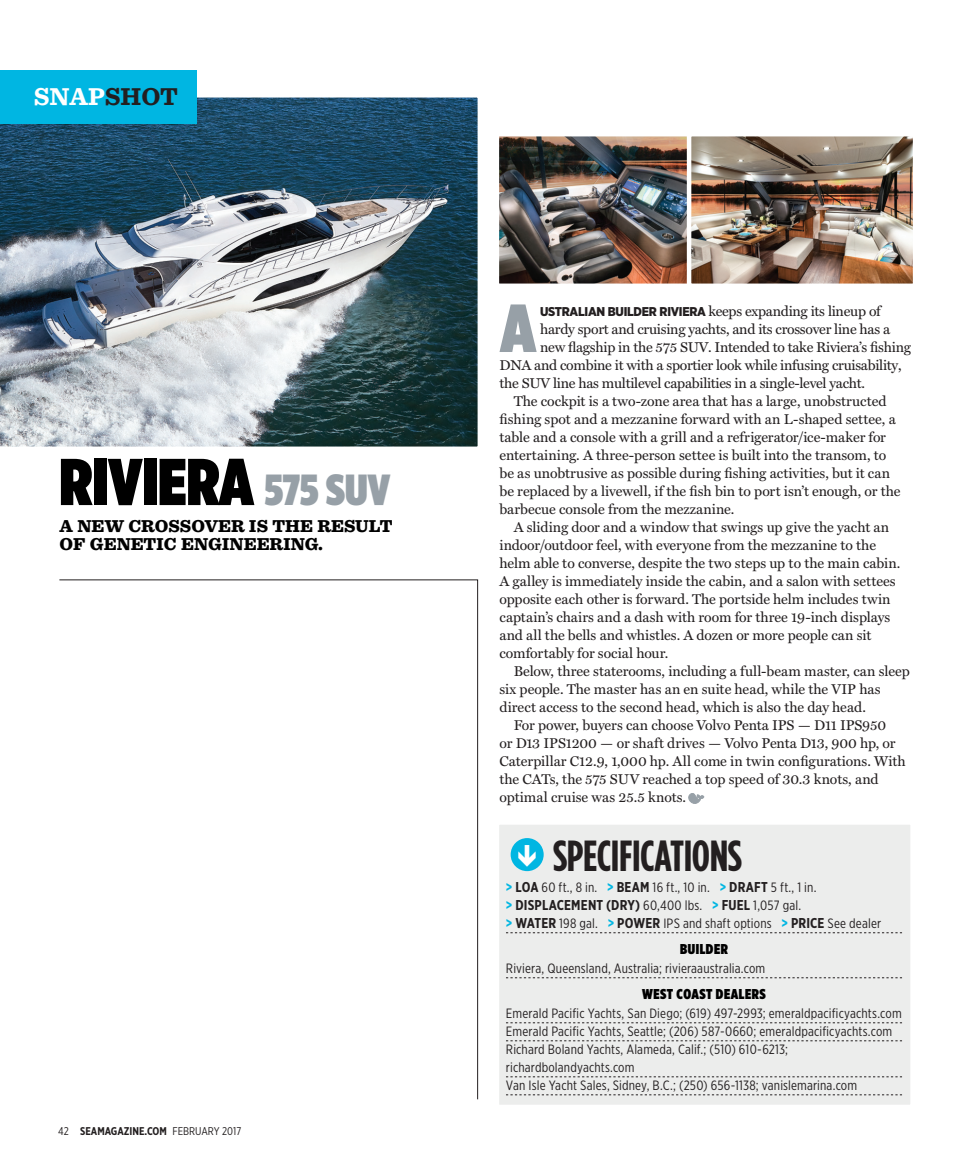
<style>
.page{position:relative;width:972px;height:1175px;background:#fff}
.page>*{position:absolute;margin:0;border:0;box-sizing:border-box;transform-origin:0 0}
.t1{font:900 67.65px "Gotham XX Narrow";color:#97a0a7}
.t2{font:900 66px "Gotham XX Narrow";color:#000}
.t3{font:700 43.5px "Gotham Condensed";letter-spacing:-.01em;color:#231f20}
.t4{font:700 25.5px "Sentinel";color:#fff}
.t5{font:900 18px/18px "Sentinel";color:#000}
.t6{font:14.25px "Miller Text";letter-spacing:-.01em;color:#231f20}
.t7{font:700 14.25px "Gotham Extra Narrow";letter-spacing:.01em;color:#231f20}
.t8{font:900 14.25px "Gotham XX Narrow";letter-spacing:.04em;color:#000}
.t9{font:13.5px/18px "Gotham Extra Narrow";letter-spacing:.01em;color:#231f20}
.t10{font:700 11.25px "Gotham Extra Narrow";color:#231f20}
.s1{color:#231f20}
.s2{font-size:43.5px;color:#97a0a7}
.s3{font-weight:400}
.s4{font-family:"Gotham Narrow";font-weight:900;font-size:12.75px}
.s5{font-weight:700;font-size:14.25px;color:#00b6e2}
.s6{font-weight:700;font-size:14.25px}
.s7{color:#00b6e2}
.s8{font-weight:400;font-size:13.5px}
</style>
<div class="page">
<svg style="left:59px;top:579px;width:419px;height:521px"></svg>
<img style="left:0;top:97px;width:478px;height:350px">
<div style="left:0;top:70px;width:197px;height:54px;background:#00b6e2"></div>
<div style="left:495px;top:820px;width:420px;height:289px;background:#ecedec;border:4px solid #fff"></div>
<svg style="left:506px;top:932px;width:396px;height:1px"></svg>
<svg style="left:506px;top:977px;width:396px;height:1px"></svg>
<svg style="left:506px;top:1022px;width:396px;height:1px"></svg>
<svg style="left:506px;top:1040px;width:396px;height:1px"></svg>
<svg style="left:506px;top:1076px;width:396px;height:1px"></svg>
<svg style="left:506px;top:1094px;width:396px;height:15px"></svg>
<div style="left:511px;top:838px;width:33px;height:33px;background:#00b6e2;border-radius:50%"></div>
<img style="left:500px;top:137px;width:187px;height:146px">
<div style="left:495px;top:132px;width:230px;height:156px;border:4px solid #fff"></div>
<img style="left:692px;top:137px;width:220px;height:146px">
<div style="left:687px;top:132px;width:230px;height:156px;border:4px solid #fff"></div>
<svg style="left:688px;top:793px;width:16px;height:11px"></svg>
<h3 class="t4" style="left:34px;top:77px;width:146px">SNAP<span class="s1">SHOT</span></h3>
<h2 class="t2" style="left:59px;top:442px;width:332px">RIVIERA <span class="s2">575 SUV</span></h2>
<p class="t5" style="left:59px;top:516px;width:335px">A NEW CROSSOVER IS THE RESULT<br>OF GENETIC ENGINEERING.</p>
<p class="t10" style="left:58px;top:1125px;width:185px"><span class="s3">42</span> SEAMAGAZINE.COM <span class="s3">FEBRUARY 2017</span></p>
<h1 class="t1" style="left:500px;top:287px;width:37px">A</h1>
<p class="t6" style="left:540px;top:303px;width:342px"><span class="s4">USTRALIAN BUILDER RIVIERA</span> keeps expanding its lineup of</p>
<p class="t6" style="left:540px;top:321px;width:352px">hardy sport and cruising yachts, and its crossover line has a</p>
<p class="t6" style="left:540px;top:339px;width:372px">new flagship in the 575 SUV. Intended to take Riviera’s fishing</p>
<p class="t6" style="left:499px;top:357px;width:404px">DNA and combine it with a sportier look while infusing cruisability,</p>
<p class="t6" style="left:499px;top:375px;width:367px">the SUV line has multilevel capabilities in a single-level yacht.</p>
<p class="t6" style="left:514px;top:393px;width:374px">The cockpit is a two-zone area that has a large, unobstructed</p>
<p class="t6" style="left:499px;top:411px;width:398px">fishing spot and a mezzanine forward with an L-shaped settee, a</p>
<p class="t6" style="left:499px;top:429px;width:388px">table and a console with a grill and a refrigerator/ice-maker for</p>
<p class="t6" style="left:499px;top:447px;width:388px">entertaining. A three-person settee is built into the transom, to</p>
<p class="t6" style="left:499px;top:465px;width:392px">be as unobtrusive as possible during fishing activities, but it can</p>
<p class="t6" style="left:499px;top:483px;width:402px">be replaced by a livewell, if the fish bin to port isn’t enough, or the</p>
<p class="t6" style="left:499px;top:501px;width:237px">barbecue console from the mezzanine.</p>
<p class="t6" style="left:514px;top:519px;width:377px">A sliding door and a window that swings up give the yacht an</p>
<p class="t6" style="left:499px;top:537px;width:378px">indoor/outdoor feel, with everyone from the mezzanine to the</p>
<p class="t6" style="left:499px;top:555px;width:402px">helm able to converse, despite the two steps up to the main cabin.</p>
<p class="t6" style="left:499px;top:573px;width:398px">A galley is immediately inside the cabin, and a salon with settees</p>
<p class="t6" style="left:499px;top:591px;width:393px">opposite each other is forward. The portside helm includes twin</p>
<p class="t6" style="left:499px;top:608px;width:392px">captain’s chairs and a dash with room for three 19-inch displays</p>
<p class="t6" style="left:499px;top:626px;width:373px">and all the bells and whistles. A dozen or more people can sit</p>
<p class="t6" style="left:499px;top:644px;width:170px">comfortably for social hour.</p>
<p class="t6" style="left:514px;top:662px;width:398px">Below, three staterooms, including a full-beam master, can sleep</p>
<p class="t6" style="left:499px;top:680px;width:383px">six people. The master has an en suite head, while the VIP has</p>
<p class="t6" style="left:499px;top:698px;width:368px">direct access to the second head, which is also the day head.</p>
<p class="t6" style="left:514px;top:716px;width:374px">For power, buyers can choose Volvo Penta IPS — D11 IPS950</p>
<p class="t6" style="left:499px;top:734px;width:398px">or D13 IPS1200 — or shaft drives — Volvo Penta D13, 900 hp, or</p>
<p class="t6" style="left:499px;top:752px;width:408px">Caterpillar C12.9, 1,000 hp. All come in twin configurations. With</p>
<p class="t6" style="left:499px;top:770px;width:381px">the CATs, the 575 SUV reached a top speed of 30.3 knots, and</p>
<p class="t6" style="left:499px;top:788px;width:188px">optimal cruise was 25.5 knots.</p>
<h3 class="t3" style="left:553px;top:831px;width:190px">SPECIFICATIONS</h3>
<p class="t9" style="left:506px;top:878px;width:312px"><span class="s5">&gt;</span> <span class="s6">LOA</span> 60 ft., 8 in. <span class="s5">&gt;</span> <span class="s6">BEAM</span> 16 ft., 10 in. <span class="s5">&gt;</span> <span class="s6">DRAFT</span> 5 ft., 1 in.</p>
<p class="t7" style="left:506px;top:897px;width:297px"><span class="s7">&gt;</span> DISPLACEMENT (DRY) <span class="s8">60,400 lbs.</span> <span class="s7">&gt;</span> FUEL <span class="s8">1,057 gal.</span></p>
<p class="t9" style="left:506px;top:914px;width:377px"><span class="s5">&gt;</span> <span class="s6">WATER</span> 198 gal. <span class="s5">&gt;</span> <span class="s6">POWER</span> IPS and shaft options <span class="s5">&gt;</span> <span class="s6">PRICE</span> See dealer</p>
<p class="t8" style="left:680px;top:940px;width:49px">BUILDER</p>
<p class="t9" style="left:506px;top:959px;width:261px">Riviera, Queensland, Australia; rivieraaustralia.com</p>
<p class="t8" style="left:642px;top:985px;width:125px">WEST COAST DEALERS</p>
<p class="t9" style="left:506px;top:1004px;width:397px">Emerald Pacific Yachts, San Diego; (619) 497-2993; emeraldpacificyachts.com Emerald Pacific Yachts, Seattle; (206) 587-0660; emeraldpacificyachts.com Richard Boland Yachts, Alameda, Calif.; (510) 610-6213; richardbolandyachts.com<br>Van Isle Yacht Sales, Sidney, B.C.; (250) 656-1138; vanislemarina.com</p>
</div>
